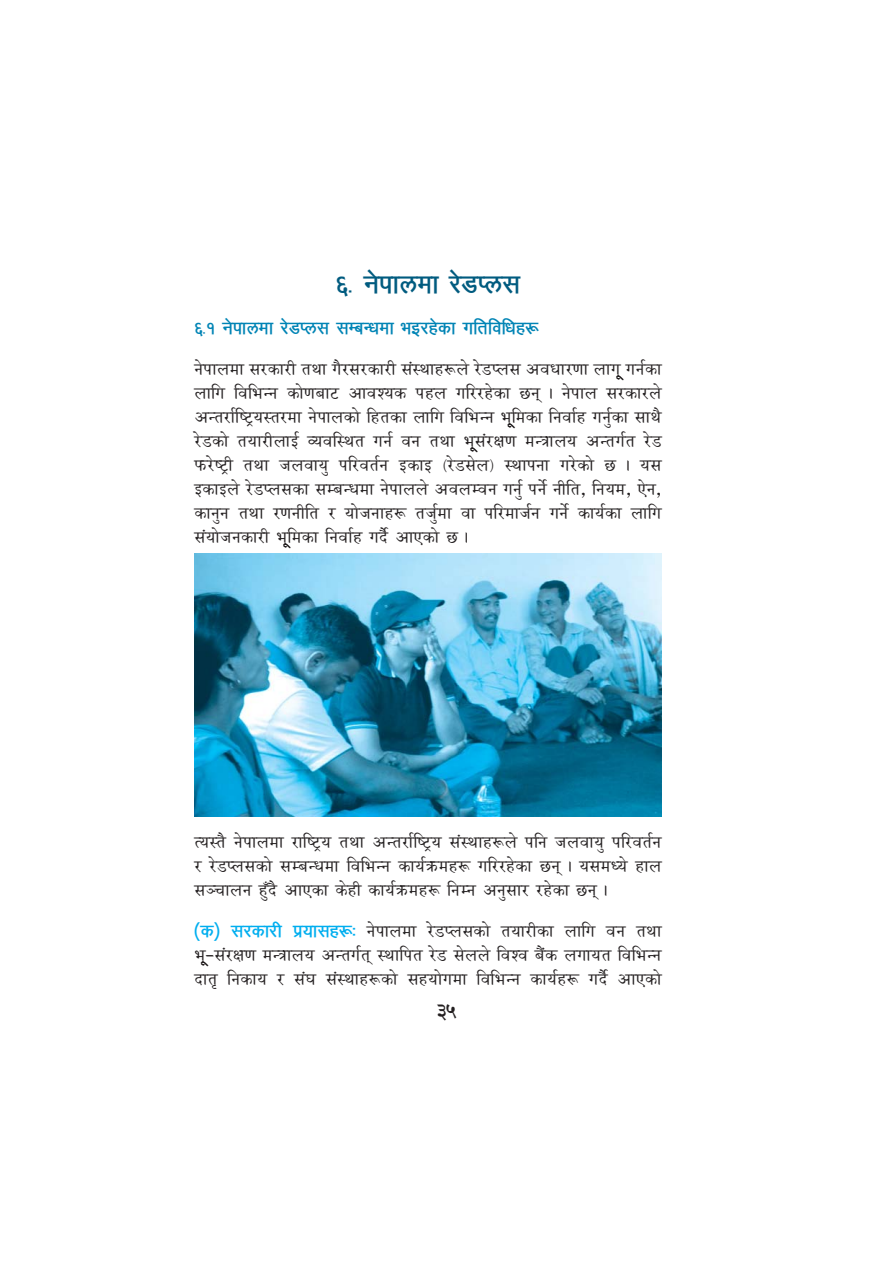
<style>
.page{position:relative;width:893px;height:1263px;background:#fff}
.page>*{position:absolute;margin:0;border:0;box-sizing:border-box;transform-origin:0 0}
.t1{font:800 33px "Shreenath";color:#005b7f}
.t2{font:800 22.5px "Shreenath";color:#0084b5}
.t3{font:21px/24px "Image";color:#231f20;text-align:justify}
.t4{font:21px "Anka Plain";color:#231f20}
.s1{font-family:"Shreenath";font-weight:800;font-size:22.5px;color:#00aeef}
</style>
<div class="page">
<img style="left:194px;top:554px;width:467px;height:263px">
<h1 class="t1" style="left:336px;top:270px;width:186px">^= g]kfndf /]8Kn;</h1>
<p class="t2" style="left:194px;top:319px;width:344px">^=! g]kfndf /]8Kn; ;DaGwdf eO/x]sf ultljlwx¿</p>
<p class="t3" style="left:194px;top:357px;width:469px">g]kfndf ;/sf/L tyf u}/;/sf/L ;+:yfx¿n] /]8Kn; cjwf/0ff nfu"ug{sf nflu ljleGg sf]0faf6 cfjZos kxn ul//x]sf 5g\ . g]kfn ;/sf/n] cGt/f{li6«o:t/df g]kfnsf] lxtsf nflu ljleGg e"ldsf lgjf{x ug'{sf ;fy} /]8sf] tof/LnfO{ Jojl:yt ug{ jg tyf e";+/If0f dGqfno cGtu{t /]8 km/]i6«L tyf hnjfo' kl/jt{g OsfO -/]8;]n_ :yfkgf u/]sf] 5 . o; OsfOn] /]8Kn;sf ;DaGwdf g]kfnn] cjnDjg ug'{ kg]{ gLlt, lgod, P]g, sfg'g tyf /0fgLlt / of]hgfx¿ th'{df jf kl/dfh{g ug]{ sfo{sf nflu ;+of]hgsf/L e"ldsf lgjf{x ub}{ cfPsf] 5 .</p>
<p class="t3" style="left:194px;top:830px;width:469px">To:t} g]kfndf /fli6«o tyf cGt/f{li6«o ;+:yfx¿n] klg hnjfo'kl/jt{g / /]8Kn;sf] ;DaGwdf ljleGg sfo{qmdx¿ ul//x]sf 5g\ . o;dWo] xfn ;~rfng x'Fb} cfPsf s]xL sfo{qmdx¿ lgDg cg';f/ /x]sf 5g\ .</p>
<p class="t3" style="left:194px;top:919px;width:469px"><span class="s1">-s_ ;/sf/L k|of;x¿M</span> g]kfndf /]8Kn;sf] tof/Lsf nflu jg tyf e"–;+/If0f dGqfno cGtu{t\ :yflkt /]8 ;]nn] ljZj a}+s nufot ljleGg bft[ lgsfo / ;+3 ;+:yfx¿sf] ;xof]udf ljleGg sfo{x¿ ub}{ cfPsf]</p>
<p class="t4" style="left:437px;top:999px;width:20px">35</p>
</div>
